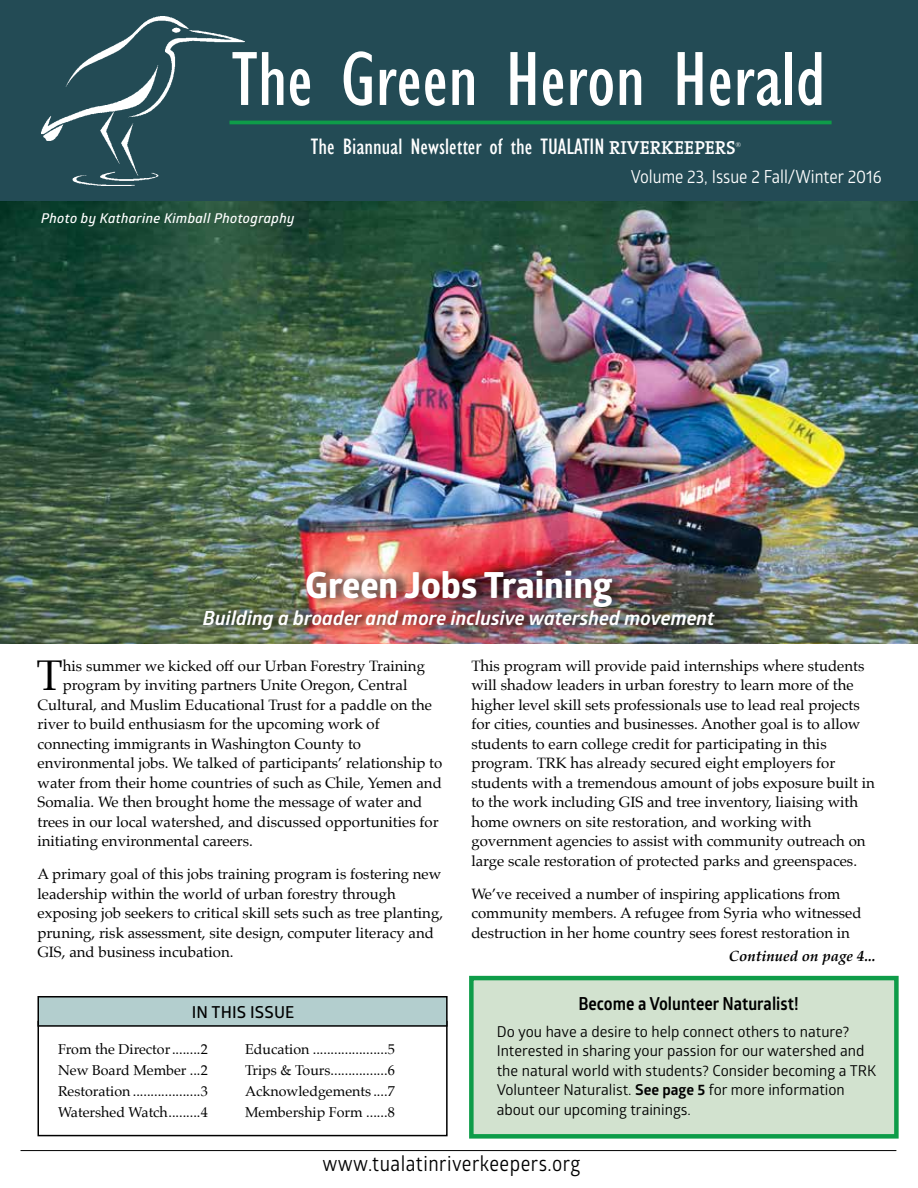
<style>
.page{position:relative;width:918px;height:1188px;background:#fff}
.page>*{position:absolute;margin:0;border:0;box-sizing:border-box;transform-origin:0 0}
.t1{font:condensed 79.2px "Gill Sans";color:#fff;scale:1.05 1}
.t2{font:42.9px "Palatino";color:#000}
.t3{font:700 36px "Globerx";letter-spacing:-.005em;color:#fff}
.t4{font:condensed 23.1px "Gill Sans";color:#fff;scale:1.05 1}
.t5{font:21px "Glober";letter-spacing:.025em;color:#000;scale:.9 1}
.t6{font:italic 700 19.5px "Glober";color:#fff}
.t7{font:18px "Glober";color:#fff;scale:.9 1}
.t8{font:700 18px "Glober";color:#000;scale:.9 1}
.t9{font:600 16.5px "Glober";letter-spacing:.01em;color:#000}
.t10{font:15px/19.5px "Palatino";color:#000}
.t11{font:15px/19.5px "Glober";color:#000}
.t12{font:italic 700 15px "Palatino";color:#000}
.t13{font:14.25px/21px "Palatino";color:#000;text-align:justify}
.t14{font:italic 600 13.5px "Glober";letter-spacing:.02em;color:#fff}
.t15{font:6.75px "Palatino";color:#fff}
.s1{font-family:"The Serif";font-weight:600;font-stretch:normal;font-size:18.9px}
.s2{font-weight:700}
</style>
<div class="page">
<img style="left:0;top:201px;width:918px;height:443px">
<div style="left:469px;top:976px;width:430px;height:163px;background:#d2e2cf;border:4px solid #0e9c49"></div>
<div style="left:0;top:0;width:918px;height:201px;background:#234b55"></div>
<img style="left:41px;top:17px;width:204px;height:168px">
<div style="left:38px;top:1021px;width:410px;height:115px;border:2px solid #000"></div>
<div style="left:38px;top:997px;width:409px;height:29px;background:#b3cece"></div>
<div style="left:38px;top:996px;width:410px;height:31px;border:2px solid #000"></div>
<hr style="left:21px;top:1150px;width:875px;height:1px;background:#000">
<hr style="left:230px;top:121px;width:602px;height:3px;background:#0e9c49">
<div style="left:203px;top:563px;width:526px;height:75px;background:#000;opacity:.75"></div>
<h1 class="t1" style="left:232px;top:36px;width:567px">The Green Heron Herald</h1>
<h3 class="t4" style="left:311px;top:134px;width:406px">The Biannual Newsletter of the TUALATIN <span class="s1">RIVERKEEPERS</span></h3>
<p class="t15" style="left:736px;top:139px;width:7px">®</p>
<p class="t14" style="left:41px;top:208px;width:255px">Photo by Katharine Kimball Photography</p>
<p class="t7" style="left:631px;top:165px;width:280px">Volume 23, Issue 2 Fall/Winter 2016</p>
<h3 class="t3" style="left:305px;top:560px;width:309px">Green Jobs Training</h3>
<h3 class="t6" style="left:203px;top:605px;width:513px">Building a broader and more inclusive watershed movement</h3>
<h2 class="t2" style="left:37px;top:640px;width:28px">T</h2>
<p class="t10" style="left:63px;top:656px;width:364px">his summer we kicked off our Urban Forestry Training</p>
<p class="t10" style="left:63px;top:675px;width:346px">program by inviting partners Unite Oregon, Central</p>
<p class="t10" style="left:37px;top:695px;width:396px">Cultural, and Muslim Educational Trust for a paddle on the</p>
<p class="t10" style="left:37px;top:714px;width:344px">river to build enthusiasm for the upcoming work of</p>
<p class="t10" style="left:37px;top:734px;width:325px">connecting immigrants in Washington County to</p>
<p class="t10" style="left:37px;top:753px;width:406px">environmental jobs. We talked of participants’ relationship to</p>
<p class="t10" style="left:37px;top:773px;width:406px">water from their home countries of such as Chile, Yemen and</p>
<p class="t10" style="left:37px;top:792px;width:386px">Somalia. We then brought home the message of water and</p>
<p class="t10" style="left:37px;top:812px;width:403px">trees in our local watershed, and discussed opportunities for</p>
<p class="t10" style="left:37px;top:831px;width:217px">initiating environmental careers.</p>
<p class="t10" style="left:37px;top:864px;width:407px">A primary goal of this jobs training program is fostering new leadership within the world of urban forestry through exposing job seekers to critical skill sets such as tree planting, pruning, risk assessment, site design, computer literacy and GIS, and business incubation.</p>
<p class="t9" style="left:192px;top:1000px;width:104px">IN THIS ISSUE</p>
<p class="t13" style="left:58px;top:1038px;width:151px">From the Director........2<br>New Board Member ...2<br>Restoration ...................3<br>Watershed Watch.........4</p>
<p class="t13" style="left:245px;top:1038px;width:151px">Education .....................5<br>Trips &amp; Tours................6<br>Acknowledgements ....7<br>Membership Form ......8</p>
<p class="t10" style="left:471px;top:656px;width:405px">This program will provide paid internships where students will shadow leaders in urban forestry to learn more of the higher level skill sets professionals use to lead real projects for cities, counties and businesses. Another goal is to allow students to earn college credit for participating in this program. TRK has already secured eight employers for students with a tremendous amount of jobs exposure built in to the work including GIS and tree inventory, liaising with home owners on site restoration, and working with government agencies to assist with community outreach on large scale restoration of protected parks and greenspaces.</p>
<p class="t10" style="left:471px;top:884px;width:392px">We’ve received a number of inspiring applications from community members. A refugee from Syria who witnessed destruction in her home country sees forest restoration in</p>
<p class="t12" style="left:729px;top:944px;width:148px">Continued on page 4...</p>
<p class="t8" style="left:578px;top:991px;width:246px">Become a Volunteer Naturalist!</p>
<p class="t11" style="left:497px;top:1021px;width:381px">Do you have a desire to help connect others to nature?<br>Interested in sharing your passion for our watershed and the natural world with students? Consider becoming a TRK Volunteer Naturalist. <span class="s2">See page 5</span> for more information about our upcoming trainings.</p>
<h3 class="t5" style="left:322px;top:1149px;width:288px">www.tualatinriverkeepers.org</h3>
</div>
